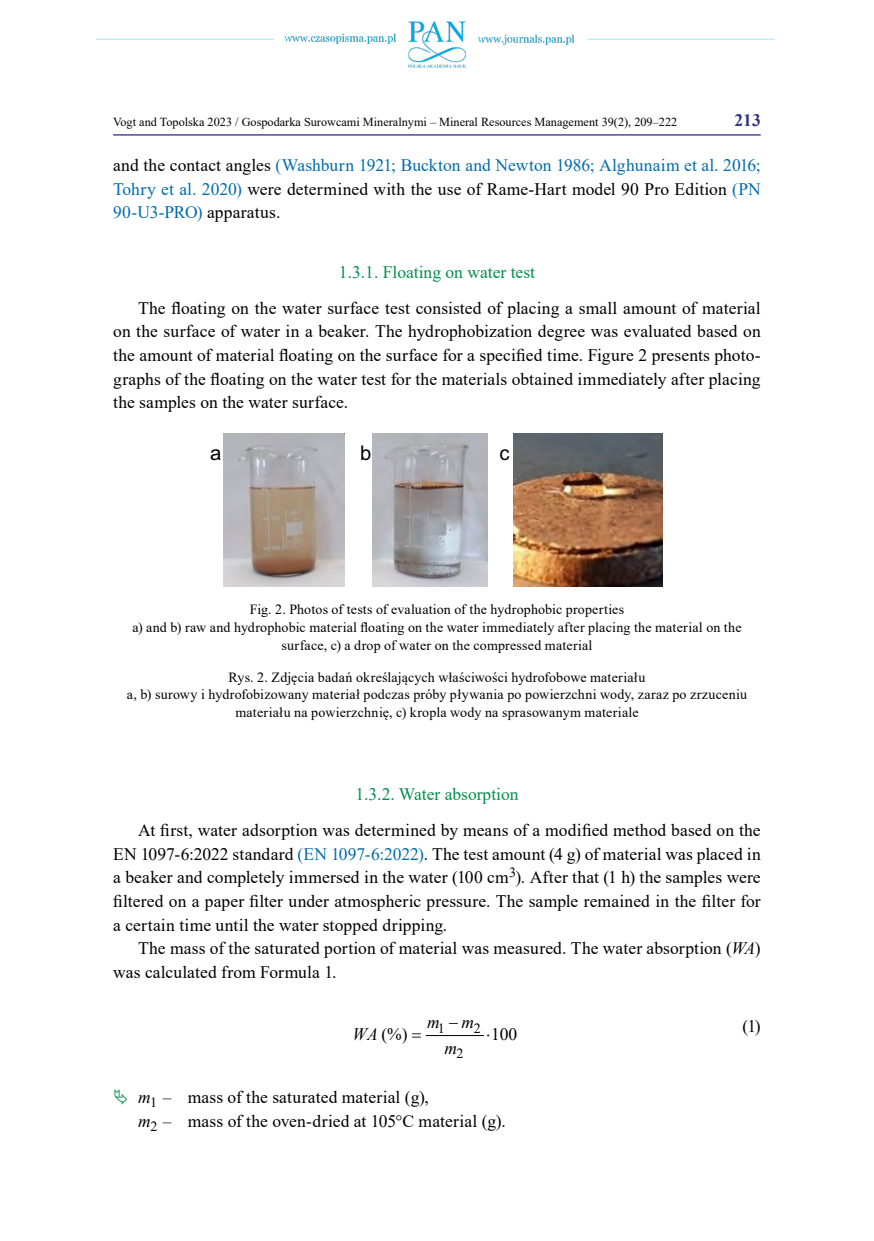
<style>
.page{position:relative;width:874px;height:1241px;background:#fff}
.page>*{position:absolute;margin:0;border:0;box-sizing:border-box;transform-origin:0 0}
.t1{font:20.3px "Arial";color:#000}
.t2{font:17.5px/23.8px "Times New Roman";letter-spacing:.01em;color:#000;text-align:justify}
.t3{font:17.5px/23.6px "Times New Roman";letter-spacing:.005em;color:#006bac;text-align:justify}
.t4{font:17.5px "Times New Roman";color:#008f49}
.t5{font:700 17.5px "Times New Roman";color:#363183}
.t6{font:italic 17.5px/25.4px "Times New Roman";color:#000;text-align:center}
.t7{font:14px/17.5px "Times New Roman";letter-spacing:.015em;color:#000;text-align:center}
.t8{font:12.25px "Times New Roman";color:#000}
.s1{color:#000}
.s2{color:#006bac}
.s3{font-style:italic}
</style>
<div class="page">
<img style="left:96px;top:21px;width:679px;height:47px">
<hr style="left:113px;top:134px;width:647px;height:1px;background:#363183">
<hr style="left:426px;top:1034px;width:57px;height:1px;background:#000">
<img style="left:223px;top:433px;width:122px;height:153px">
<img style="left:372px;top:433px;width:115px;height:153px">
<img style="left:513px;top:433px;width:149px;height:153px">
<p class="t8" style="left:113px;top:113px;width:565px">Vogt and Topolska 2023 / Gospodarka Surowcami Mineralnymi – Mineral Resources Management 39(2), 209–222</p>
<p class="t5" style="left:734px;top:107px;width:28px">213</p>
<p class="t3" style="left:113px;top:153px;width:648px"><span class="s1">and the contact angles</span> (Washburn 1921; Buckton and Newton 1986; Alghunaim et al. 2016; Tohry et al. 2020) <span class="s1">were determined with the use of Rame-Hart model 90 Pro Edition</span> (PN 90-U3-PRO) <span class="s1">apparatus.</span></p>
<p class="t4" style="left:339px;top:260px;width:197px">1.3.1. Floating on water test</p>
<p class="t2" style="left:113px;top:295px;width:648px;text-indent:25px">The floating on the water surface test consisted of placing a small amount of material on the surface of water in a beaker. The hydrophobization degree was evaluated based on the amount of material floating on the surface for a specified time. Figure 2 presents photo&shy;graphs of the floating on the water test for the materials obtained immediately after placing the samples on the water surface.</p>
<p class="t1" style="left:210px;top:441px;width:13px">a</p>
<p class="t1" style="left:360px;top:441px;width:13px">b</p>
<p class="t1" style="left:499px;top:441px;width:12px">c</p>
<p class="t7" style="left:132px;top:600px;width:610px">Fig. 2. Photos of tests of evaluation of the hydrophobic properties<br>a) and b) raw and hydrophobic material floating on the water immediately after placing the material on the surface, c) a drop of water on the compressed material</p>
<p class="t7" style="left:127px;top:668px;width:621px">Rys. 2. Zdjęcia badań określających właściwości hydrofobowe materiału<br>a, b) surowy i hydrofobizowany materiał podczas próby pływania po powierzchni wody, zaraz po zrzuceniu materiału na powierzchnię, c) kropla wody na sprasowanym materiale</p>
<p class="t4" style="left:355px;top:781px;width:165px">1.3.2. Water absorption</p>
<p class="t2" style="left:113px;top:817px;width:648px;text-indent:25px">At first, water adsorption was determined by means of a modified method based on the EN 1097-6:2022 standard <span class="s2">(EN 1097-6:2022)</span>. The test amount (4 g) of material was placed in a beaker and completely immersed in the water (100 cm<sup>3</sup>). After that (1 h) the samples were filtered on a paper filter under atmospheric pressure. The sample remained in the filter for a certain time until the water stopped dripping.</p>
<p class="t2" style="left:113px;top:935px;width:648px;text-indent:25px">The mass of the saturated portion of material was measured. The water absorption (<span class="s3">WA</span>) was calculated from Formula 1.</p>
<p class="t6" style="left:427px;top:1009px;width:48px">m m m</p>
<p class="t2" style="left:742px;top:1013px;width:20px">(1)</p>
<p class="t2" style="left:138px;top:1084px;width:369px"><span class="s3">m</span><sub>1</sub> – mass of the saturated material (g),<br><span class="s3">m</span><sub>2</sub> – mass of the oven-dried at 105°C material (g).</p>
<p class="t7" style="left:437px;top:1018px;width:8px">1</p>
<p class="t7" style="left:473px;top:1018px;width:8px">2</p>
<p class="t7" style="left:456px;top:1044px;width:8px">2</p>
<p class="t2" style="left:352px;top:1021px;width:56px"><span class="s3">WA</span> (%)</p>
<p class="t2" style="left:486px;top:1021px;width:33px">⋅100</p>
</div>
